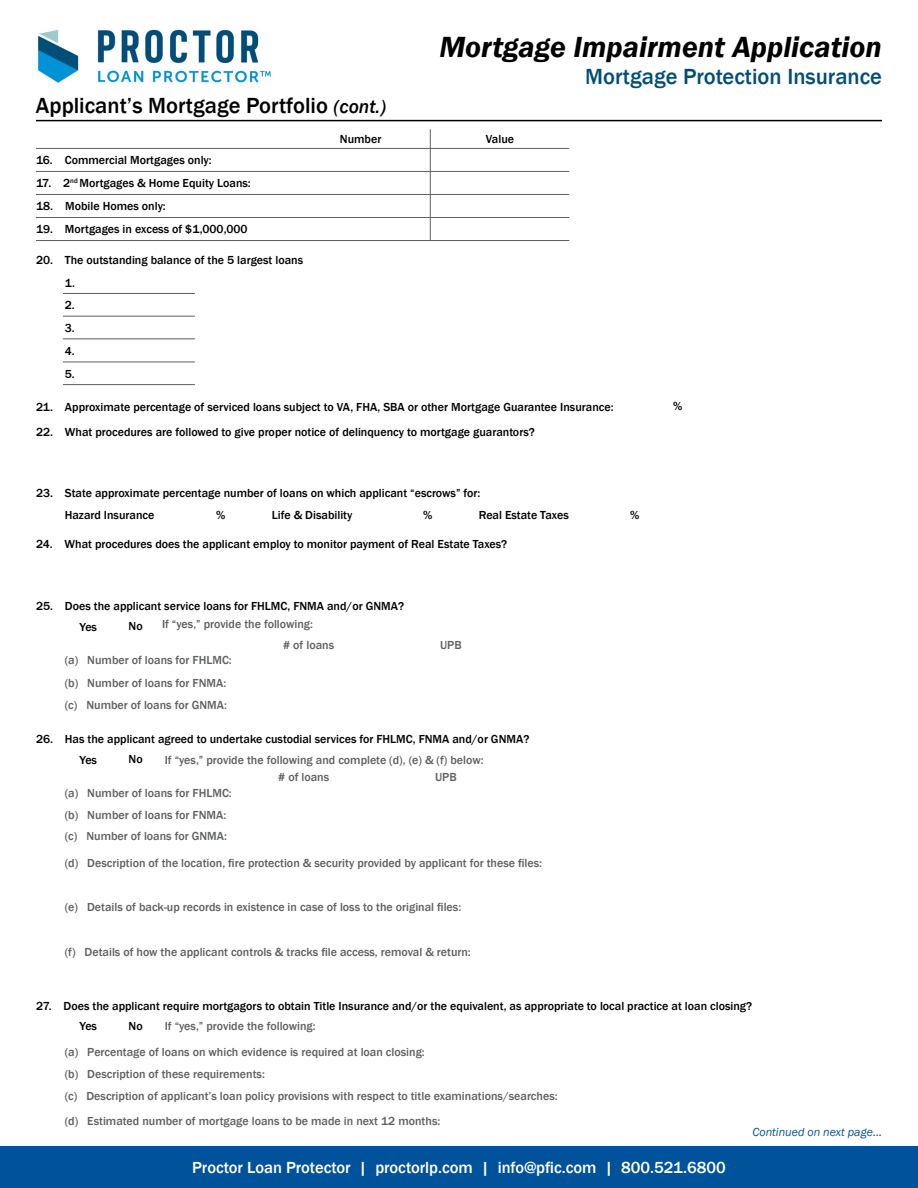
<style>
.page{position:relative;width:918px;height:1188px;background:#fff}
.page>*{position:absolute;margin:0;border:0;box-sizing:border-box;transform-origin:0 0}
.t1{font:italic 600 30px "Franklin Gothic";color:#000}
.t2{font:500 22.5px "Franklin Gothic";color:#000}
.t3{font:500 22.5px "Franklin Gothic";color:#004e78}
.t4{font:500 16.5px "Franklin Gothic";color:#fff}
.t5{font:500 12px/22.8px "Franklin Gothic";color:#000}
.t6{font:500 12px/22.2px "Franklin Gothic";color:#5f6062}
.t7{font:italic 12px "Franklin Gothic";color:#00539b}
.s1{font-style:italic;font-size:19.5px}
</style>
<div class="page">
<hr style="left:430px;top:129px;width:1px;height:111px;background:#5f6062">
<hr style="left:36px;top:148px;width:533px;height:1px;background:#5f6062">
<hr style="left:36px;top:171px;width:533px;height:1px;background:#5f6062">
<hr style="left:36px;top:194px;width:533px;height:1px;background:#5f6062">
<hr style="left:36px;top:217px;width:533px;height:1px;background:#5f6062">
<hr style="left:36px;top:240px;width:533px;height:1px;background:#5f6062">
<hr style="left:36px;top:120px;width:846px;height:1px;background:#000">
<hr style="left:63px;top:293px;width:132px;height:1px;background:#5f6062">
<hr style="left:63px;top:316px;width:132px;height:1px;background:#5f6062">
<hr style="left:63px;top:338px;width:132px;height:1px;background:#5f6062">
<hr style="left:63px;top:362px;width:132px;height:1px;background:#5f6062">
<hr style="left:63px;top:384px;width:132px;height:1px;background:#5f6062">
<img style="left:37px;top:29px;width:234px;height:54px">
<div style="left:0;top:1147px;width:918px;height:41px;background:#00539b"></div>
<h2 class="t2" style="left:36px;top:92px;width:352px">Applicant’s Mortgage Portfolio <span class="s1">(cont.)</span></h2>
<h1 class="t1" style="left:439px;top:28px;width:444px">Mortgage Impairment Application</h1>
<h2 class="t3" style="left:585px;top:63px;width:298px">Mortgage Protection Insurance</h2>
<p class="t5" style="left:36px;top:149px;width:177px">16. Commercial Mortgages only:</p>
<p class="t5" style="left:36px;top:172px;width:216px">17. 2<sup>nd</sup> Mortgages &amp; Home Equity Loans:</p>
<p class="t5" style="left:36px;top:195px;width:131px">18. Mobile Homes only:</p>
<p class="t5" style="left:36px;top:218px;width:213px">19. Mortgages in excess of $1,000,000</p>
<p class="t5" style="left:340px;top:128px;width:43px">Number</p>
<p class="t5" style="left:486px;top:128px;width:30px">Value</p>
<p class="t5" style="left:65px;top:248px;width:240px;text-indent:-29px">20. The outstanding balance of the 5 largest loans<br>1.<br>2.<br>3.<br>4.<br>5.</p>
<p class="t5" style="left:36px;top:396px;width:579px">21. Approximate percentage of serviced loans subject to VA, FHA, SBA or other Mortgage Guarantee Insurance:</p>
<p class="t5" style="left:673px;top:395px;width:11px">%</p>
<p class="t5" style="left:36px;top:420px;width:500px">22. What procedures are followed to give proper notice of delinquency to mortgage guarantors?</p>
<p class="t5" style="left:65px;top:482px;width:417px;line-height:22.2px;text-indent:-29px">23. State approximate percentage number of loans on which applicant “escrows” for:<br>Hazard Insurance</p>
<p class="t5" style="left:216px;top:504px;width:11px">%</p>
<p class="t5" style="left:272px;top:504px;width:82px">Life &amp; Disability</p>
<p class="t5" style="left:423px;top:504px;width:11px">%</p>
<p class="t5" style="left:479px;top:504px;width:91px">Real Estate Taxes</p>
<p class="t5" style="left:630px;top:503px;width:11px">%</p>
<p class="t5" style="left:36px;top:533px;width:473px">24. What procedures does the applicant employ to monitor payment of Real Estate Taxes?</p>
<p class="t5" style="left:80px;top:596px;width:326px;line-height:20.5px;text-indent:-44px">25. Does the applicant service loans for FHLMC, FNMA and/or GNMA?<br>Yes</p>
<p class="t5" style="left:129px;top:615px;width:16px">No</p>
<p class="t6" style="left:162px;top:613px;width:153px">If “yes,” provide the following:</p>
<p class="t6" style="left:65px;top:649px;width:169px">(a) Number of loans for FHLMC: (b) Number of loans for FNMA: (c) Number of loans for GNMA:</p>
<p class="t5" style="left:80px;top:729px;width:451px;line-height:20.5px;text-indent:-44px">26. Has the applicant agreed to undertake custodial services for FHLMC, FNMA and/or GNMA?<br>Yes</p>
<p class="t6" style="left:283px;top:634px;width:52px"># of loans</p>
<p class="t6" style="left:440px;top:634px;width:23px">UPB</p>
<p class="t5" style="left:129px;top:748px;width:16px">No</p>
<p class="t6" style="left:165px;top:749px;width:320px">If “yes,” provide the following and complete (d), (e) &amp; (f) below:</p>
<p class="t6" style="left:65px;top:782px;width:169px">(a) Number of loans for FHLMC: (b) Number of loans for FNMA:</p>
<p class="t6" style="left:65px;top:852px;width:479px">(d) Description of the location, fire protection &amp; security provided by applicant for these files:</p>
<p class="t6" style="left:65px;top:896px;width:398px">(e) Details of back-up records in existence in case of loss to the original files:</p>
<p class="t6" style="left:278px;top:766px;width:52px"># of loans</p>
<p class="t6" style="left:435px;top:766px;width:23px">UPB</p>
<p class="t6" style="left:65px;top:825px;width:164px">(c) Number of loans for GNMA:</p>
<p class="t6" style="left:65px;top:941px;width:408px">(f) Details of how the applicant controls &amp; tracks file access, removal &amp; return:</p>
<p class="t5" style="left:80px;top:996px;width:674px;line-height:20.5px;text-indent:-44px">27. Does the applicant require mortgagors to obtain Title Insurance and/or the equivalent, as appropriate to local practice at loan closing?<br>Yes</p>
<p class="t6" style="left:65px;top:1013px;width:362px;line-height:26.4px;text-indent:100px">If “yes,” provide the following:<br>(a) Percentage of loans on which evidence is required at loan closing:</p>
<p class="t6" style="left:65px;top:1063px;width:202px">(b) Description of these requirements:</p>
<p class="t6" style="left:65px;top:1110px;width:377px">(d) Estimated number of mortgage loans to be made in next 12 months:</p>
<p class="t5" style="left:129px;top:1015px;width:16px">No</p>
<p class="t6" style="left:65px;top:1085px;width:494px">(c) Description of applicant’s loan policy provisions with respect to title examinations/searches:</p>
<p class="t7" style="left:753px;top:1125px;width:131px">Continued on next page...</p>
<h3 class="t4" style="left:192px;top:1157px;width:535px">Proctor Loan Protector | proctorlp.com | info@pfic.com | 800.521.6800</h3>
</div>
